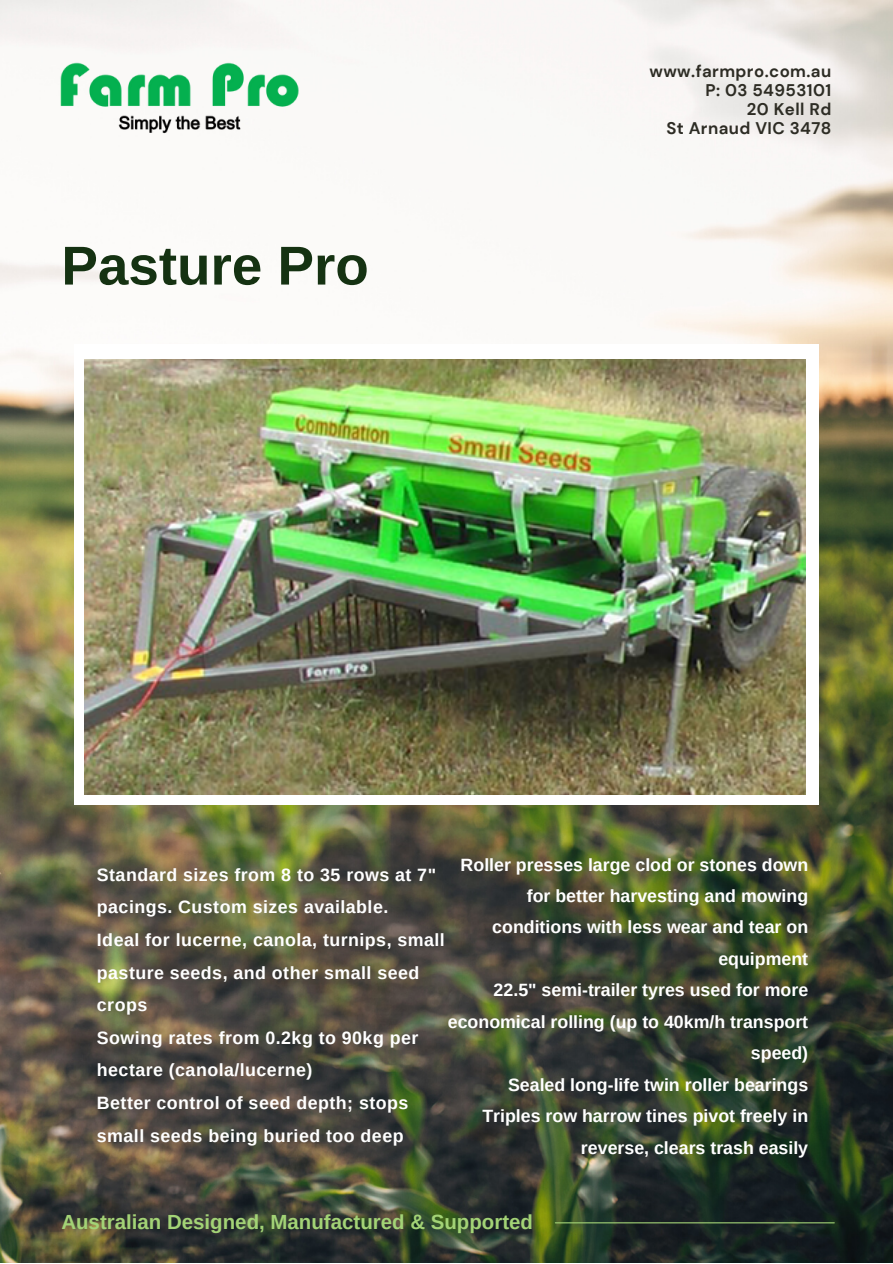
<style>
.page{position:relative;width:893px;height:1264px;background:#fff}
.page>*{position:absolute;margin:0;border:0;box-sizing:border-box;transform-origin:0 0}
.t1{font:700 54.75px "Arimo";color:#153212}
.t2{font:700 20.4px "Arimo";color:#a3d376}
.t3{font:700 17.85px/32.5px "Arimo";letter-spacing:.025em;color:#fff}
.t4{font:700 17.7px/31.5px "Arimo";color:#fff;text-align:right}
.t5{font:700 16.8px/19px "DM Sans";letter-spacing:.025em;color:#2d2c24;text-align:right}
</style>
<div class="page">
<img style="left:0;top:0;width:892px;height:1262px">
<hr style="left:555px;top:1222px;width:279px;height:1px;background:#a3d376">
<div style="left:74px;top:345px;width:744px;height:460px;background:#fff"></div>
<img style="left:84px;top:359px;width:721px;height:435px">
<img style="left:51px;top:56px;width:257px;height:89px">
<h1 class="t1" style="left:61px;top:235px;width:309px">Pasture Pro</h1>
<p class="t5" style="left:649px;top:61px;width:183px">www.farmpro.com.au<br>P: 03 54953101<br>20 Kell Rd<br>St Arnaud VIC 3478</p>
<p class="t4" style="left:448px;top:848px;width:362px">Roller presses large clod or stones down for better harvesting and mowing conditions with less wear and tear on equipment<br>22.5" semi-trailer tyres used for more economical rolling (up to 40km/h transport speed)<br>Sealed long-life twin roller bearings<br>Triples row harrow tines pivot freely in reverse, clears trash easily</p>
<p class="t3" style="left:97px;top:858px;width:349px">Standard sizes from 8 to 35 rows at 7" pacings. Custom sizes available.<br>Ideal for lucerne, canola, turnips, small pasture seeds, and other small seed crops<br>Sowing rates from 0.2kg to 90kg per hectare (canola/lucerne)<br>Better control of seed depth; stops small seeds being buried too deep</p>
<p class="t2" style="left:61px;top:1210px;width:473px">Australian Designed, Manufactured &amp; Supported</p>
</div>
